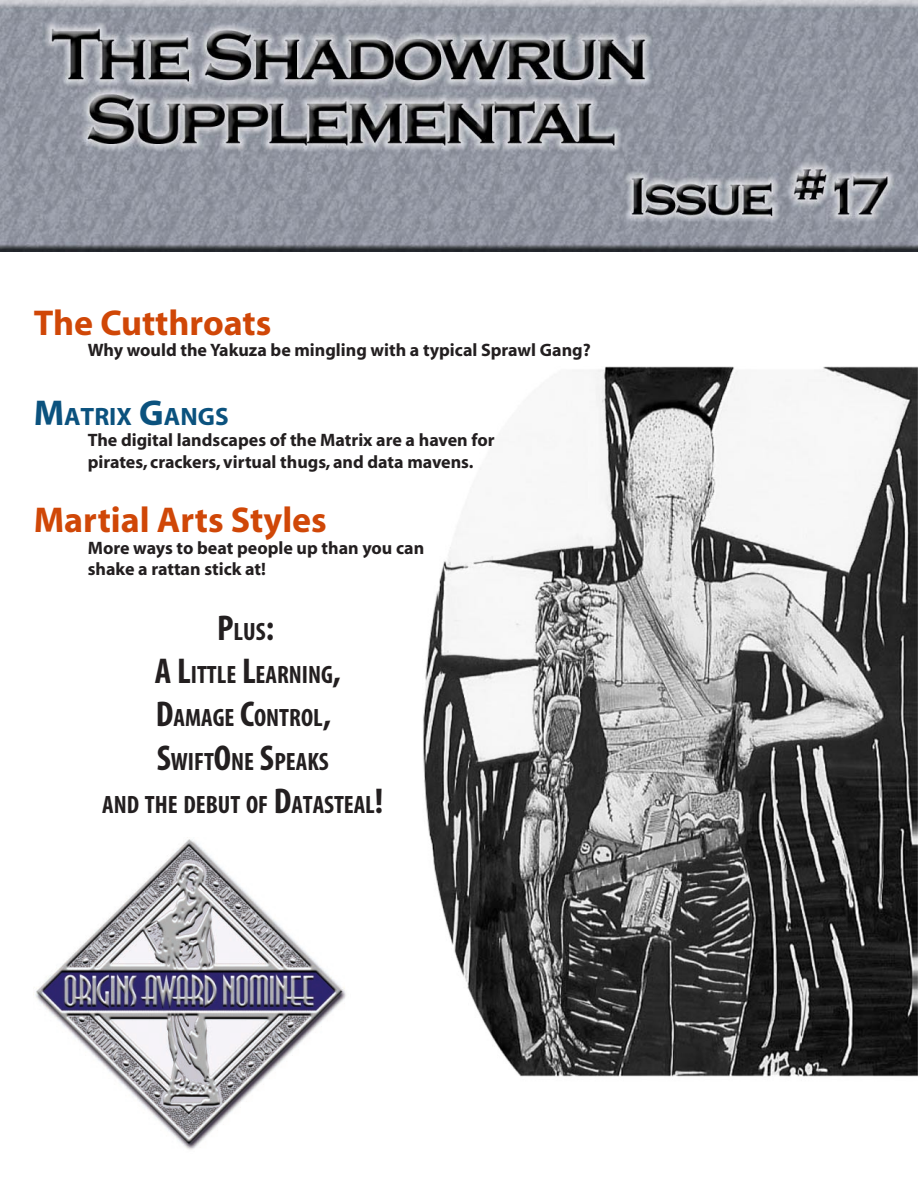
<style>
.page{position:relative;width:918px;height:1188px;background:#fff}
.page>*{position:absolute;margin:0;border:0;box-sizing:border-box;transform-origin:0 0}
.t1{font:700 36px "Myriad";color:#d04707}
.t2{font:700 condensed 25.2px/43.2px "Myriad";color:#231f20;text-align:center}
.t3{font:700 25.2px "Myriad";color:#0b527e}
.t4{font:700 18px/21.6px "Myriad";color:#231f20}
.s1{font-size:36px}
</style>
<div class="page">
<img style="left:0;top:0;width:918px;height:252px">
<img style="left:423px;top:366px;width:495px;height:711px">
<img style="left:35px;top:839px;width:311px;height:311px">
<h1 class="t1" style="left:34px;top:304px;width:239px">The Cutthroats</h1>
<p class="t4" style="left:88px;top:340px;width:505px">Why would the Yakuza be mingling with a typical Sprawl Gang?</p>
<h2 class="t3" style="left:34px;top:403px;width:196px"><span class="s1">M</span>ATRIX <span class="s1">G</span>ANGS</h2>
<p class="t4" style="left:88px;top:430px;width:408px">The digital landscapes of the Matrix are a haven for pirates, crackers, virtual thugs, and data mavens.</p>
<h1 class="t1" style="left:34px;top:501px;width:295px">Martial Arts Styles</h1>
<p class="t4" style="left:88px;top:537px;width:338px">More ways to beat people up than you can shake a rattan stick at!</p>
<h2 class="t2" style="left:102px;top:611px;width:283px"><span class="s1">P</span>LUS<span class="s1">:<br>A L</span>ITTLE <span class="s1">L</span>EARNING<span class="s1">,<br>D</span>AMAGE <span class="s1">C</span>ONTROL<span class="s1">,<br>S</span>WIFT<span class="s1">O</span>NE <span class="s1">S</span>PEAKS<br>AND THE DEBUT OF <span class="s1">D</span>ATASTEAL<span class="s1">!</span></h2>
</div>
